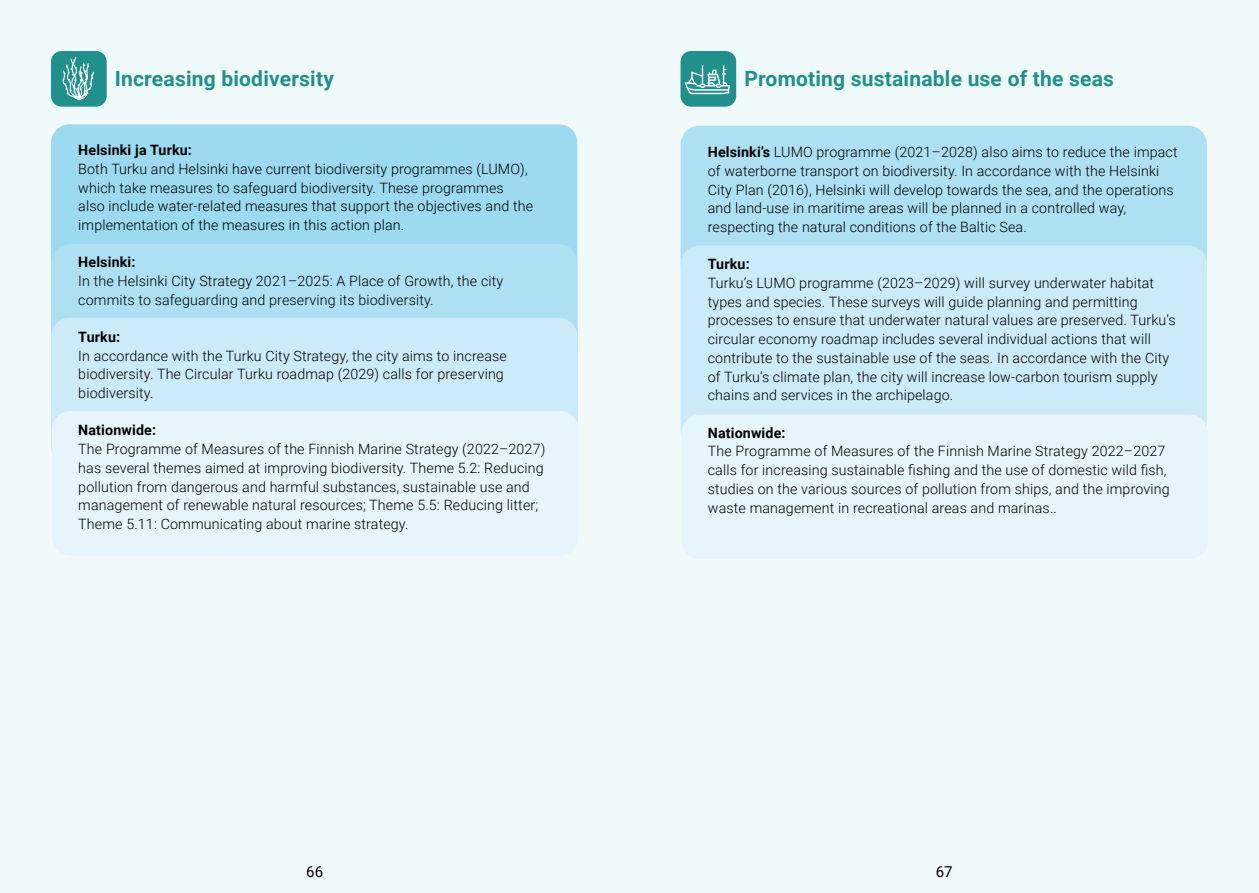
<style>
.page{position:relative;width:1259px;height:893px;background:#fff}
.page>*{position:absolute;margin:0;border:0;box-sizing:border-box;transform-origin:0 0}
.Leipis_light{font:700 21px "Roboto";letter-spacing:.01em;color:#20908d}
.t1{font:15px "Roboto";color:#000}
.Leipis_light-2{font:300 14.25px/18.8px "Roboto";letter-spacing:.01em;color:#000}
.s1{font-weight:700}
</style>
<div class="page">
<div style="left:0;top:0;width:629px;height:893px;background:#f0fafa"></div>
<div style="left:51px;top:124px;width:526px;height:319px;background:#9bdaef;border-radius:18px"></div>
<div style="left:51px;top:244px;width:526px;height:122px;background:#aee0f3;border-radius:18px"></div>
<div style="left:51px;top:318px;width:526px;height:147px;background:#cbebf8;border-radius:18px"></div>
<div style="left:52px;top:411px;width:526px;height:145px;background:#e6f5fc;border-radius:18px"></div>
<div style="left:51px;top:51px;width:56px;height:56px;background:#20908d;border-radius:11px"></div>
<svg style="left:62px;top:57px;width:32px;height:43px"></svg>
<div style="left:629px;top:0;width:630px;height:893px;background:#f0fafa"></div>
<div style="left:680px;top:126px;width:526px;height:155px;background:#aee0f3;border-radius:18px"></div>
<div style="left:680px;top:246px;width:526px;height:202px;background:#cbebf8;border-radius:18px"></div>
<div style="left:681px;top:415px;width:527px;height:144px;background:#e6f5fc;border-radius:18px"></div>
<div style="left:680px;top:51px;width:56px;height:56px;background:#20908d;border-radius:11px"></div>
<svg style="left:684px;top:65px;width:46px;height:29px"></svg>
<p class="Leipis_light" style="left:115px;top:64px;width:221px">Increasing biodiversity</p>
<p class="Leipis_light-2" style="left:78px;top:140px;width:456px"><span class="s1">Helsinki ja Turku:<br></span>Both Turku and Helsinki have current biodiversity programmes (LUMO), which take measures to safeguard biodiversity. These programmes also include water-related measures that support the objectives and the implementation of the measures in this action plan.</p>
<p class="Leipis_light-2" style="left:78px;top:252px;width:426px"><span class="s1">Helsinki:<br></span>In the Helsinki City Strategy 2021–2025: A Place of Growth, the city commits to safeguarding and preserving its biodiversity.</p>
<p class="Leipis_light-2" style="left:78px;top:327px;width:430px"><span class="s1">Turku:<br></span>In accordance with the Turku City Strategy, the city aims to increase biodiversity. The Circular Turku roadmap (2029) calls for preserving biodiversity.</p>
<p class="Leipis_light-2" style="left:78px;top:420px;width:468px"><span class="s1">Nationwide:<br></span>The Programme of Measures of the Finnish Marine Strategy (2022–2027) has several themes aimed at improving biodiversity. Theme 5.2: Reducing pollution from dangerous and harmful substances, sustainable use and management of renewable natural resources; Theme 5.5: Reducing litter; Theme 5.11: Communicating about marine strategy.</p>
<p class="Leipis_light" style="left:744px;top:64px;width:371px">Promoting sustainable use of the seas</p>
<p class="Leipis_light-2" style="left:708px;top:142px;width:471px"><span class="s1">Helsinki’s</span> LUMO programme (2021–2028) also aims to reduce the impact of waterborne transport on biodiversity. In accordance with the Helsinki City Plan (2016), Helsinki will develop towards the sea, and the operations and land-use in maritime areas will be planned in a controlled way, respecting the natural conditions of the Baltic Sea.</p>
<p class="Leipis_light-2" style="left:708px;top:254px;width:469px"><span class="s1">Turku:<br></span>Turku’s LUMO programme (2023–2029) will survey underwater habitat types and species. These surveys will guide planning and permitting processes to ensure that underwater natural values are preserved. Turku’s circular economy roadmap includes several individual actions that will contribute to the sustainable use of the seas. In accordance with the City of Turku’s climate plan, the city will increase low-carbon tourism supply chains and services in the archipelago.</p>
<p class="Leipis_light-2" style="left:708px;top:423px;width:463px"><span class="s1">Nationwide:<br></span>The Programme of Measures of the Finnish Marine Strategy 2022–2027 calls for increasing sustainable fishing and the use of domestic wild fish, studies on the various sources of pollution from ships, and the improving waste management in recreational areas and marinas..</p>
<p class="t1" style="left:306px;top:861px;width:18px">66</p>
<p class="t1" style="left:936px;top:861px;width:18px">67</p>
</div>
